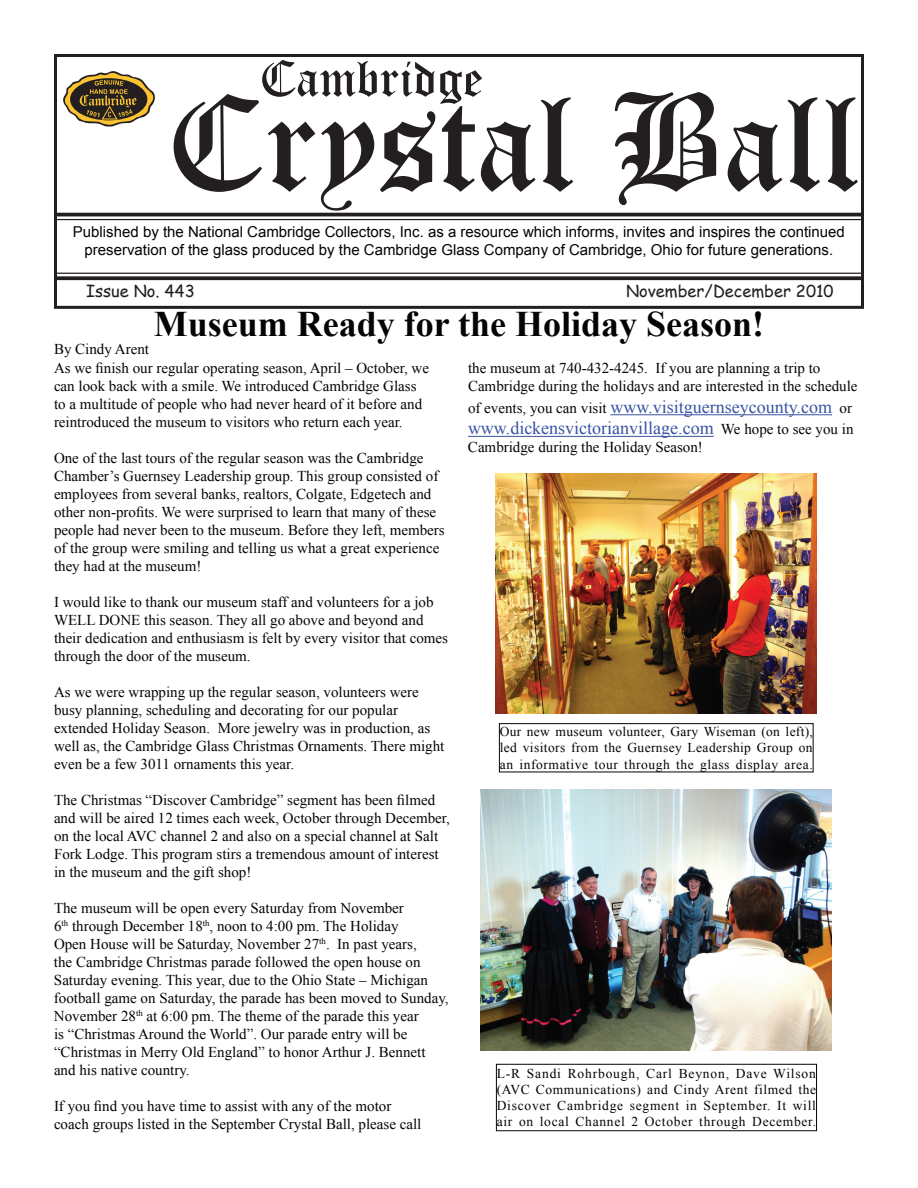
<style>
.page{position:relative;width:918px;height:1188px;background:#fff}
.page>*{position:absolute;margin:0;border:0;box-sizing:border-box;transform-origin:0 0}
.t1{font:135px "Old English Text";color:#231f20}
.t2{font:51px "Old English Text";color:#231f20}
.t3{font:700 36px "Times New Roman";color:#040503}
.t4{font:18px/21.6px "Times New Roman";color:#3853a3}
.t5{font:16.5px "Comic Sans MS";color:#231f20}
.t6{font:15px/18px "Times New Roman";color:#040503}
.t7{font:15px/18px "Arial";color:#040503;text-align:center}
.t8{font:13.5px/16.2px "Times New Roman";letter-spacing:.05em;color:#040503;text-align:justify}
.s1{font-size:15px;color:#040503}
</style>
<div class="page">
<div style="left:54px;top:54px;width:810px;height:255px;border:3px solid #231f20"></div>
<hr style="left:54px;top:273px;width:810px;height:1px;background:#231f20">
<svg style="left:54px;top:276px;width:810px;height:4px;background:#373334"></svg>
<hr style="left:54px;top:213px;width:810px;height:3px;background:#231f20">
<hr style="left:54px;top:219px;width:810px;height:1px;background:#231f20">
<svg style="left:63px;top:71px;width:92px;height:56px"></svg>
<hr style="left:610px;top:414px;width:222px;height:1px;background:#3853a3">
<hr style="left:468px;top:436px;width:246px;height:1px;background:#3853a3">
<div style="left:496px;top:1064px;width:321px;height:67px;border:1px solid #040503"></div>
<div style="left:499px;top:723px;width:315px;height:49px;border:1px solid #040503"></div>
<img style="left:496px;top:473px;width:321px;height:241px">
<img style="left:481px;top:789px;width:351px;height:262px">
<h2 class="t2" style="left:259px;top:46px;width:225px">Cambridge</h2>
<h1 class="t1" style="left:166px;top:56px;width:696px">Crystal Ball</h1>
<p class="t7" style="left:73px;top:222px;width:773px">Published by the National Cambridge Collectors, Inc. as a resource which informs, invites and inspires the continued preservation of the glass produced by the Cambridge Glass Company of Cambridge, Ohio for future generations.</p>
<p class="t5" style="left:86px;top:279px;width:110px">Issue No. 443</p>
<p class="t5" style="left:626px;top:279px;width:209px">November/December 2010</p>
<h3 class="t3" style="left:154px;top:299px;width:612px">Museum Ready for the Holiday Season!</h3>
<p class="t6" style="left:54px;top:340px;width:97px">By Cindy Arent</p>
<p class="t6" style="left:54px;top:359px;width:377px">As we finish our regular operating season, April – October, we can look back with a smile. We introduced Cambridge Glass to a multitude of people who had never heard of it before and reintroduced the museum to visitors who return each year.</p>
<p class="t6" style="left:54px;top:449px;width:392px">One of the last tours of the regular season was the Cambridge Chamber’s Guernsey Leadership group. This group consisted of employees from several banks, realtors, Colgate, Edgetech and other non-profits. We were surprised to learn that many of these people had never been to the museum. Before they left, members of the group were smiling and telling us what a great experience they had at the museum!</p>
<p class="t6" style="left:54px;top:593px;width:396px">I would like to thank our museum staff and volunteers for a job WELL DONE this season. They all go above and beyond and their dedication and enthusiasm is felt by every visitor that comes through the door of the museum.</p>
<p class="t6" style="left:54px;top:683px;width:392px">As we were wrapping up the regular season, volunteers were busy planning, scheduling and decorating for our popular extended Holiday Season. More jewelry was in production, as well as, the Cambridge Glass Christmas Ornaments. There might even be a few 3011 ornaments this year.</p>
<p class="t6" style="left:54px;top:791px;width:398px">The Christmas “Discover Cambridge” segment has been filmed and will be aired 12 times each week, October through December, on the local AVC channel 2 and also on a special channel at Salt Fork Lodge. This program stirs a tremendous amount of interest in the museum and the gift shop!</p>
<p class="t6" style="left:54px;top:899px;width:396px">The museum will be open every Saturday from November<br>6<sup>th</sup> through December 18<sup>th</sup>, noon to 4:00 pm. The Holiday<br>Open House will be Saturday, November 27<sup>th</sup>. In past years,<br>the Cambridge Christmas parade followed the open house on Saturday evening. This year, due to the Ohio State – Michigan football game on Saturday, the parade has been moved to Sunday, November 28<sup>th</sup> at 6:00 pm. The theme of the parade this year<br>is “Christmas Around the World”. Our parade entry will be “Christmas in Merry Old England” to honor Arthur J. Bennett and his native country.</p>
<p class="t6" style="left:54px;top:1097px;width:369px">If you find you have time to assist with any of the motor coach groups listed in the September Crystal Ball, please call</p>
<p class="t6" style="left:468px;top:359px;width:391px">the museum at 740-432-4245. If you are planning a trip to<br>Cambridge during the holidays and are interested in the schedule</p>
<p class="t4" style="left:468px;top:396px;width:387px"><span class="s1">of events, you can visit</span> www.visitguernseycounty.com <span class="s1">or </span>www.dickensvictorianvillage.com <span class="s1">We hope to see you in</span></p>
<p class="t6" style="left:468px;top:438px;width:236px">Cambridge during the Holiday Season!</p>
<p class="t8" style="left:500px;top:723px;width:315px">Our new museum volunteer, Gary Wiseman (on left), led visitors from the Guernsey Leadership Group on an informative tour through the glass display area.</p>
<p class="t8" style="left:497px;top:1065px;width:321px">L-R Sandi Rohrbough, Carl Beynon, Dave Wilson (AVC Communications) and Cindy Arent filmed the Discover Cambridge segment in September. It will air on local Channel 2 October through December.</p>
</div>
